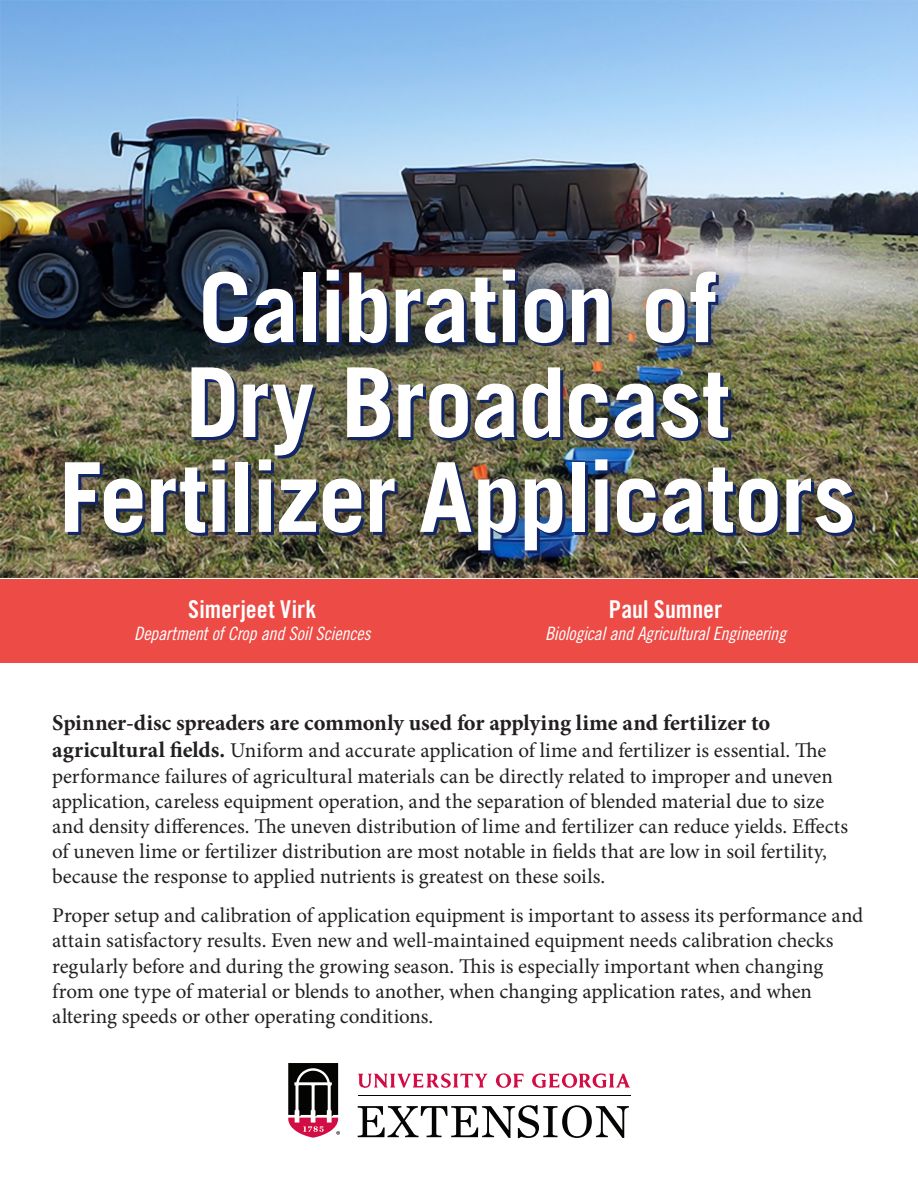
<style>
.page{position:relative;width:918px;height:1188px;background:#fff}
.page>*{position:absolute;margin:0;border:0;box-sizing:border-box;transform-origin:0 0}
.t1{font:700 96.45px/94.9px "Trade Gothic LT Std";letter-spacing:-.015em;color:#fff;text-align:center}
.t2{font:24.6px "Trade Gothic LT Std Bd Cn 20";color:#fff}
.t3{font:700 22.5px "Minion Pro";letter-spacing:-.005em;color:#231f20}
.t4{font:21px/25.2px "Minion Pro";letter-spacing:-.005em;color:#231f20}
.t5{font:18.45px "Trade Gothic LT Std Cn 18 Obl";letter-spacing:-.02em;color:#fff}
.s1{font-weight:700;font-size:22.5px}
</style>
<div class="page">
<img style="left:0;top:0;width:918px;height:578px">
<div style="left:42px;top:247px;width:835px;height:328px;background:#231f20;opacity:.38"></div>
<div style="left:0;top:579px;width:918px;height:84px;background:#ed4b46"></div>
<svg style="left:496px;top:1073px;width:27px;height:15px"></svg>
<svg style="left:358px;top:1073px;width:130px;height:15px"></svg>
<svg style="left:532px;top:1073px;width:98px;height:15px"></svg>
<svg style="left:358px;top:1105px;width:271px;height:33px"></svg>
<hr style="left:358px;top:1095px;width:272px;height:1px;background:#040503">
<svg style="left:288px;top:1063px;width:52px;height:75px"></svg>
<p class="t1" style="left:59px;top:259px;width:798px">Calibration of<br>Dry Broadcast<br>Fertilizer Applicators</p>
<p class="t2" style="left:188px;top:594px;width:130px">Simerjeet Virk</p>
<p class="t5" style="left:134px;top:623px;width:238px">Department of Crop and Soil Sciences</p>
<p class="t2" style="left:609px;top:594px;width:115px">Paul Sumner</p>
<p class="t5" style="left:545px;top:623px;width:243px">Biological and Agricultural Engineering</p>
<p class="t3" style="left:52px;top:707px;width:720px">Spinner-disc spreaders are commonly used for applying lime and fertilizer to</p>
<p class="t4" style="left:52px;top:738px;width:797px"><span class="s1">agricultural fields.</span> Uniform and accurate application of lime and fertilizer is essential. The performance failures of agricultural materials can be directly related to improper and uneven application, careless equipment operation, and the separation of blended material due to size and density differences. The uneven distribution of lime and fertilizer can reduce yields. Effects of uneven lime or fertilizer distribution are most notable in fields that are low in soil fertility, because the response to applied nutrients is greatest on these soils.</p>
<p class="t4" style="left:52px;top:903px;width:813px">Proper setup and calibration of application equipment is important to assess its performance and attain satisfactory results. Even new and well-maintained equipment needs calibration checks regularly before and during the growing season. This is especially important when changing from one type of material or blends to another, when changing application rates, and when altering speeds or other operating conditions.</p>
</div>
